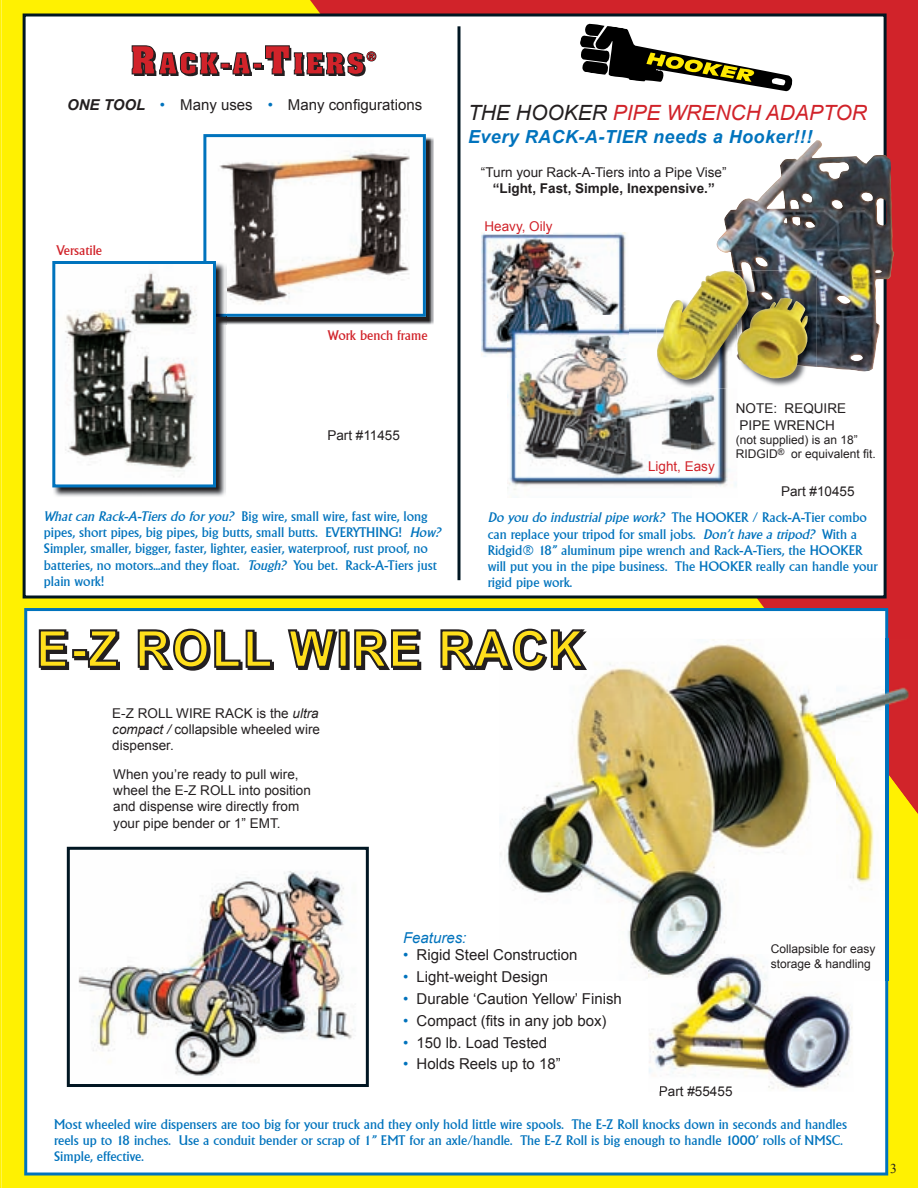
<style>
.page{position:relative;width:918px;height:1188px;background:#fff}
.page>*{position:absolute;margin:0;border:0;box-sizing:border-box;transform-origin:0 0}
.t1{font:italic 21px "Arial";color:#d1232a}
.t2{font:italic 700 18px "Arial";letter-spacing:.025em;color:#0073bd}
.t3{font:15px "Arial";color:#231f20}
.t4{font:italic 15px "Arial";color:#0073bd}
.t5{font:13.5px/16.2px "Alberta";color:#0073bd}
.t6{font:13.5px/16.2px "Arial";color:#231f20}
.t7{font:700 13.5px "Arial";color:#231f20}
.t8{font:13.5px "Alberta";color:#d1232a}
.t9{font:13.5px "Arial";color:#d1232a}
.t10{font:13.5px "Times New Roman";color:#231f20}
.t11{font:12px/14.4px "Arial";color:#231f20}
.s1{font-weight:700;font-style:italic}
.s2{color:#0073bd}
.s3{color:#231f20}
.s4{font-style:italic}
.s5{color:#0072bc}
</style>
<div class="page">
<div style="left:2px;top:0;width:916px;height:1188px;background:#fff101"></div>
<svg style="left:0;top:0;width:2px;height:1188px;background:#fff325"></svg>
<svg style="left:300px;top:0;width:618px;height:639px;background:#d34024"></svg>
<div style="left:24px;top:15px;width:861px;height:582px;background:#fff"></div>
<div style="left:23px;top:14px;width:864px;height:584px;border:3px solid #011622"></div>
<img style="left:226px;top:137px;width:208px;height:188px">
<svg style="left:203px;top:134px;width:223px;height:183px"></svg>
<img style="left:53px;top:325px;width:173px;height:172px">
<img style="left:216px;top:317px;width:10px;height:8px">
<img style="left:216px;top:262px;width:10px;height:55px">
<img style="left:56px;top:265px;width:156px;height:218px">
<div style="left:52px;top:261px;width:164px;height:226px;border:3px solid #0073bd"></div>
<div style="left:223px;top:65px;width:8px;height:5px;background:#231f20"></div>
<div style="left:255px;top:65px;width:9px;height:5px;background:#231f20"></div>
<svg style="left:132px;top:45px;width:87px;height:31px"></svg>
<div style="left:221px;top:63px;width:8px;height:5px;background:#d1232a"></div>
<div style="left:220px;top:63px;width:10px;height:6px;border:1px solid #231f20"></div>
<svg style="left:232px;top:52px;width:20px;height:24px"></svg>
<div style="left:253px;top:63px;width:9px;height:5px;background:#d1232a"></div>
<div style="left:253px;top:63px;width:9px;height:6px;border:1px solid #231f20"></div>
<svg style="left:265px;top:45px;width:111px;height:31px"></svg>
<img style="left:716px;top:140px;width:178px;height:232px">
<svg style="left:580px;top:23px;width:213px;height:69px"></svg>
<img style="left:481px;top:232px;width:145px;height:125px">
<img style="left:486px;top:232px;width:66px;height:2px">
<hr style="left:458px;top:26px;width:2px;height:554px;background:#011622">
<img style="left:507px;top:327px;width:184px;height:171px">
<img style="left:691px;top:388px;width:46px;height:99px">
<svg style="left:736px;top:420px;width:1px;height:38px"></svg>
<img style="left:507px;top:324px;width:122px;height:33px">
<img style="left:716px;top:270px;width:101px;height:116px">
<img style="left:734px;top:270px;width:83px;height:97px">
<img style="left:657px;top:380px;width:80px;height:8px">
<img style="left:656px;top:271px;width:153px;height:109px">
<div style="left:24px;top:608px;width:864px;height:568px;background:#fff"></div>
<img style="left:888px;top:814px;width:1px;height:167px">
<img style="left:888px;top:639px;width:30px;height:175px">
<img style="left:499px;top:639px;width:389px;height:342px">
<div style="left:74px;top:651px;width:15px;height:9px;background:#231f20"></div>
<svg style="left:341px;top:632px;width:9px;height:38px"></svg>
<svg style="left:39px;top:629px;width:31px;height:42px"></svg>
<div style="left:72px;top:649px;width:15px;height:9px;background:#ffdf1b;border:2px solid #231f20"></div>
<svg style="left:87px;top:629px;width:34px;height:42px"></svg>
<svg style="left:137px;top:629px;width:138px;height:42px;background:#b6ae7f"></svg>
<svg style="left:286px;top:629px;width:53px;height:42px;background:#afa570"></svg>
<div style="left:339px;top:629px;width:9px;height:39px;background:#ffdf1b;border:2px solid #231f20"></div>
<svg style="left:353px;top:629px;width:69px;height:42px;background:#a3985f"></svg>
<svg style="left:439px;top:629px;width:148px;height:42px;background:#b2a876"></svg>
<img style="left:71px;top:851px;width:294px;height:232px">
<div style="left:67px;top:847px;width:302px;height:240px;border:3px solid #011622"></div>
<img style="left:649px;top:954px;width:204px;height:137px">
<img style="left:660px;top:1086px;width:72px;height:5px">
<p class="t3" style="left:67px;top:97px;width:357px"><span class="s1">ONE TOOL</span> <span class="s2">•</span> Many uses <span class="s2">•</span> Many configurations</p>
<p class="t8" style="left:57px;top:242px;width:47px">Versatile</p>
<h1 class="t1" style="left:468px;top:101px;width:401px"><span class="s3">THE HOOKER</span> PIPE WRENCH ADAPTOR</h1>
<h2 class="t2" style="left:468px;top:127px;width:346px">Every RACK-A-TIER needs a Hooker!!!</h2>
<p class="t6" style="left:481px;top:164px;width:247px">“Turn your Rack-A-Tiers into a Pipe Vise”</p>
<p class="t7" style="left:493px;top:181px;width:224px">“Light, Fast, Simple, Inexpensive.”</p>
<p class="t9" style="left:484px;top:219px;width:70px">Heav Oily</p>
<p class="t9" style="left:516px;top:219px;width:11px">y,</p>
<p class="t8" style="left:328px;top:327px;width:101px">Work bench frame</p>
<p class="t6" style="left:327px;top:427px;width:74px">Part #11455</p>
<p class="t5" style="left:44px;top:508px;width:398px"><span class="s4">What can Rack-A-Tiers do for you?</span> Big wire, small wire, fast wire, long pipes, short pipes, big pipes, big butts, small butts. EVERYTHING! <span class="s4">How?<br></span>Simpler, smaller, bigger, faster, lighter, easier, waterproof, rust proof, no batteries, no motors...and they float. <span class="s4">Tough?</span> You bet. Rack-A-Tiers just plain work!</p>
<p class="t9" style="left:648px;top:459px;width:68px">Light, Easy</p>
<p class="t6" style="left:736px;top:401px;width:112px">NOTE: REQUIRE<br>PIPE WRENCH</p>
<p class="t11" style="left:736px;top:433px;width:142px">(not supplied) is an 18”<br>RIDGID<sup>®</sup> or equivalent fit.</p>
<p class="t6" style="left:781px;top:483px;width:75px">Part #10455</p>
<p class="t5" style="left:488px;top:510px;width:391px"><span class="s4">Do you do industrial pipe work?</span> The HOOKER / Rack-A-Tier combo can replace your tripod for small jobs. <span class="s4">Don’t have a tripod?</span> With a Ridgid® 18” aluminum pipe wrench and Rack-A-Tiers, the HOOKER will put you in the pipe business. The HOOKER really can handle your rigid pipe work.</p>
<p class="t6" style="left:112px;top:705px;width:209px;text-align:justify">E-Z ROLL WIRE RACK is the <span class="s4">ultra compact /</span> collapsible wheeled wire dispenser.</p>
<p class="t6" style="left:113px;top:766px;width:199px">When you’re ready to pull wire, wheel the E-Z ROLL into position and dis pense wire directly from your pipe bender or 1” EMT.</p>
<p class="t4" style="left:403px;top:930px;width:65px">Features:</p>
<p class="t3" style="left:403px;top:946px;width:176px"><span class="s5">•</span> Rigid Steel Construction</p>
<p class="t3" style="left:403px;top:968px;width:147px"><span class="s5">•</span> Light-weight Design</p>
<p class="t3" style="left:403px;top:990px;width:220px"><span class="s5">•</span> Durable ‘Caution Yellow’ Finish</p>
<p class="t3" style="left:403px;top:1012px;width:205px"><span class="s5">•</span> Compact (fits in any job box)</p>
<p class="t3" style="left:403px;top:1034px;width:146px"><span class="s5">•</span> 150 lb. Load Tested</p>
<p class="t3" style="left:403px;top:1056px;width:159px"><span class="s5">•</span> Holds Reels up to 18”</p>
<p class="t6" style="left:659px;top:1083px;width:75px">Part #55455</p>
<p class="t11" style="left:771px;top:942px;width:106px">Collapsible for easy storage &amp; handling</p>
<p class="t5" style="left:54px;top:1116px;width:795px">Most wheeled wire dispensers are too big for your truck and they only hold little wire spools. The E-Z Roll knocks down in seconds and handles reels up to 18 inches. Use a conduit bender or scrap of 1” EMT for an axle/handle. The E-Z Roll is big enough to handle 1000’ rolls of NMSC.<br>Simple, effective.</p>
<p class="t10" style="left:890px;top:1161px;width:8px">3</p>
</div>
